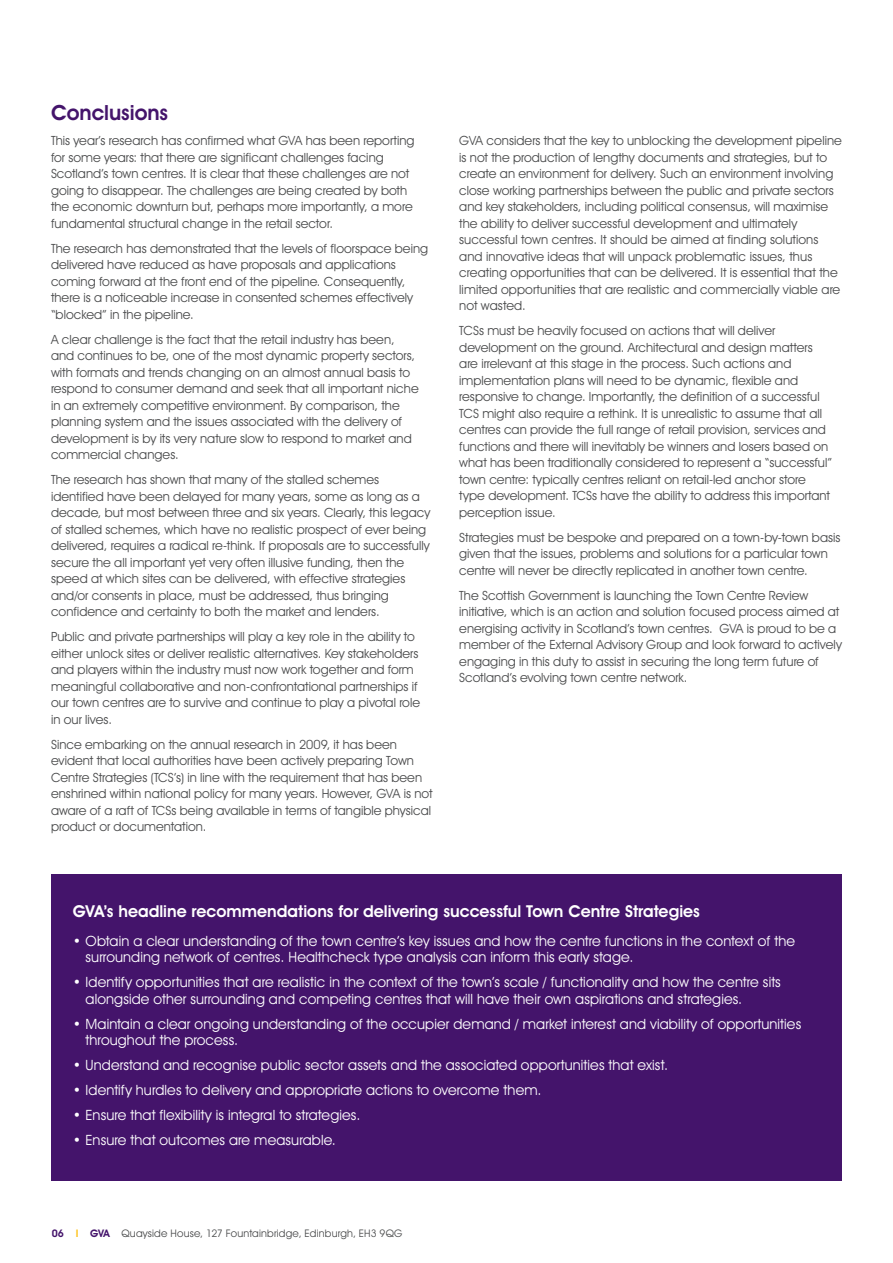
<style>
.page{position:relative;width:893px;height:1263px;background:#fff}
.page>*{position:absolute;margin:0;border:0;box-sizing:border-box;transform-origin:0 0}
.t1{font:600 21px "Avant Garde IT Cby BT";color:#44146b}
.t2{font:600 16.5px "Avant Garde IT Cby BT";color:#fff}
.t3{font:14.25px/16.5px "Avant Garde IT Cby BT";letter-spacing:.01em;color:#fff}
.t4{font:12.75px/16.5px "Avant Garde IT Cby BT";color:#4b4c4d}
.t5{font:10.5px "Avant Garde IT Cby BT";letter-spacing:.02em;color:#4b4c4d}
.s1{font-weight:600;color:#44146b}
.s2{font-weight:600;color:#fec422}
</style>
<div class="page">
<div style="left:51px;top:874px;width:791px;height:307px;background:#44146b"></div>
<h1 class="t1" style="left:51px;top:100px;width:119px">Conclusions</h1>
<p class="t4" style="left:51px;top:132px;width:365px">This year’s research has confirmed what GVA has been reporting for some years: that there are significant challenges facing Scotland’s town centres. It is clear that these challenges are not going to disappear. The challenges are being created by both the economic downturn but, perhaps more importantly, a more fundamental structural change in the retail sector.</p>
<p class="t4" style="left:51px;top:240px;width:379px">The research has demonstrated that the levels of floorspace being delivered have reduced as have proposals and applications coming forward at the front end of the pipeline. Consequently, there is a noticeable increase in consented schemes effectively “blocked” in the pipeline.</p>
<p class="t4" style="left:51px;top:331px;width:369px">A clear challenge is the fact that the retail industry has been, and continues to be, one of the most dynamic property sectors, with formats and trends changing on an almost annual basis to respond to consumer demand and seek that all important niche in an extremely competitive environment. By comparison, the planning system and the issues associated with the delivery of development is by its very nature slow to respond to market and commercial changes.</p>
<p class="t4" style="left:51px;top:471px;width:381px">The research has shown that many of the stalled schemes identified have been delayed for many years, some as long as a decade, but most between three and six years. Clearly, this legacy of stalled schemes, which have no realistic prospect of ever being delivered, requires a radical re-think. If proposals are to successfully secure the all important yet very often illusive funding, then the speed at which sites can be delivered, with effective strategies and/or consents in place, must be addressed, thus bringing confidence and certainty to both the market and lenders.</p>
<p class="t4" style="left:51px;top:628px;width:371px">Public and private partnerships will play a key role in the ability to either unlock sites or deliver realistic alternatives. Key stakeholders and players within the industry must now work together and form meaningful collaborative and non-confrontational partnerships if our town centres are to survive and continue to play a pivotal role in our lives.</p>
<p class="t4" style="left:51px;top:736px;width:383px">Since embarking on the annual research in 2009, it has been evident that local authorities have been actively preparing Town Centre Strategies (TCS’s) in line with the requirement that has been enshrined within national policy for many years. However, GVA is not aware of a raft of TCSs being available in terms of tangible physical product or documentation.</p>
<p class="t4" style="left:459px;top:132px;width:384px">GVA considers that the key to unblocking the development pipeline is not the production of lengthy documents and strategies, but to create an environment for delivery. Such an environment involving close working partnerships between the public and private sectors and key stakeholders, including political consensus, will maximise the ability to deliver successful development and ultimately successful town centres. It should be aimed at finding solutions and innovative ideas that will unpack problematic issues, thus creating opportunities that can be delivered. It is essential that the limited opportunities that are realistic and commercially viable are not wasted.</p>
<p class="t4" style="left:459px;top:322px;width:374px">TCSs must be heavily focused on actions that will deliver development on the ground. Architectural and design matters are irrelevant at this stage in the process. Such actions and implementation plans will need to be dynamic, flexible and responsive to change. Importantly, the definition of a successful TCS might also require a rethink. It is unrealistic to assume that all centres can provide the full range of retail provision, services and functions and there will inevitably be winners and losers based on what has been traditionally considered to represent a “successful” town centre: typically centres reliant on retail-led anchor store type development. TCSs have the ability to address this important perception issue.</p>
<p class="t4" style="left:459px;top:529px;width:383px">Strategies must be bespoke and prepared on a town-by-town basis given that the issues, problems and solutions for a particular town centre will never be directly replicated in another town centre.</p>
<p class="t4" style="left:459px;top:587px;width:384px">The Scottish Government is launching the Town Centre Review initiative, which is an action and solution focused process aimed at energising activity in Scotland’s town centres. GVA is proud to be a member of the External Advisory Group and look forward to actively engaging in this duty to assist in securing the long term future of Scotland’s evolving town centre network.</p>
<p class="t2" style="left:73px;top:901px;width:629px">GVA’s headline recommendations for delivering successful Town Centre Strategies</p>
<p class="t3" style="left:86px;top:932px;width:711px;text-indent:-13px">• Obtain a clear understanding of the town centre’s key issues and how the centre functions in the context of the surrounding network of centres. Healthcheck type analysis can inform this early stage.</p>
<p class="t3" style="left:86px;top:974px;width:697px;text-indent:-13px">• Identify opportunities that are realistic in the context of the town’s scale / functionality and how the centre sits alongside other surrounding and competing centres that will have their own aspirations and strategies.</p>
<p class="t3" style="left:86px;top:1015px;width:717px;text-indent:-13px">• Maintain a clear ongoing understanding of the occupier demand / market interest and viability of opportunities throughout the process.</p>
<p class="t3" style="left:73px;top:1057px;width:597px">• Understand and recognise public sector assets and the associated opportunities that exist.</p>
<p class="t3" style="left:73px;top:1082px;width:470px">• Identify hurdles to delivery and appropriate actions to overcome them.</p>
<p class="t3" style="left:73px;top:1107px;width:289px">• Ensure that flexibility is integral to strategies.</p>
<p class="t3" style="left:73px;top:1132px;width:265px">• Ensure that outcomes are measurable.</p>
<p class="t5" style="left:52px;top:1227px;width:352px"><span class="s1">06</span> <span class="s2">I</span> <span class="s1">GVA</span> Quayside House, 127 Fountainbridge, Edinburgh, EH3 9QG</p>
</div>
